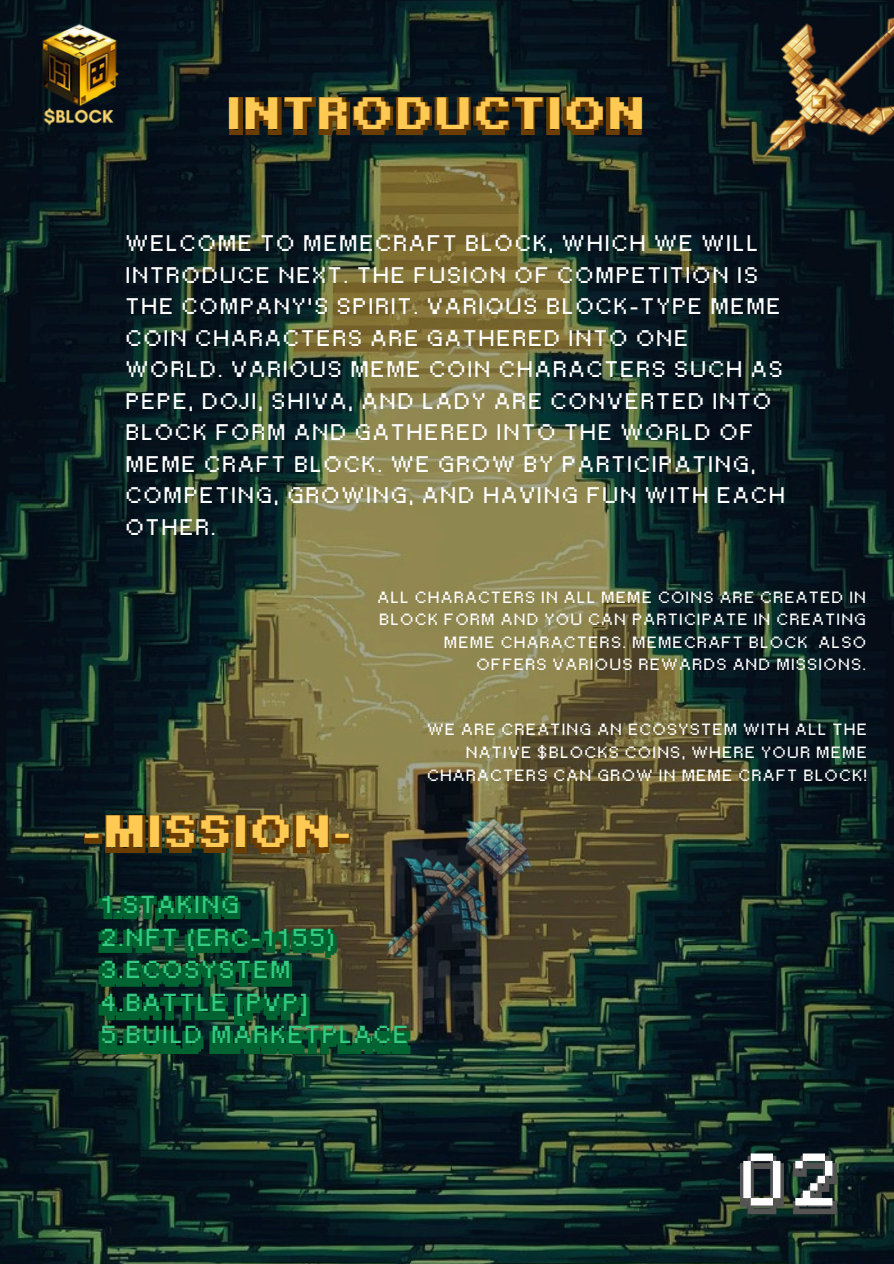
<style>
.page{position:relative;width:894px;height:1264px;background:#fff}
.page>*{position:absolute;margin:0;border:0;box-sizing:border-box;transform-origin:0 0}
.t1{font:74.25px "SCR N Sev Reg";color:#fff}
.t2{font:45px "SCR N Sev Bd Reg";letter-spacing:.07em;color:#ffca53}
.t3{font:24.45px/32.7px "SCR N Sev Reg";color:#34cb81}
.t4{font:22.5px/31.5px "SCR N Sev Reg";color:#fff}
.t5{font:16.2px/22.5px "SCR N Sev Reg";color:#fff;text-align:right}
</style>
<div class="page">
<img style="left:0;top:0;width:893px;height:1263px">
<img style="left:750px;top:0;width:143px;height:183px">
<img style="left:367px;top:798px;width:182px;height:183px">
<img style="left:83px;top:815px;width:269px;height:37px">
<img style="left:92px;top:888px;width:325px;height:173px">
<img style="left:226px;top:98px;width:418px;height:37px">
<img style="left:740px;top:1155px;width:95px;height:59px">
<img style="left:0;top:19px;width:162px;height:123px">
<p class="t2" style="left:229px;top:87px;width:419px">INTRODUCTION</p>
<p class="t4" style="left:127px;top:228px;width:662px">WELCOME TO MEMECRAFT BLOCK, WHICH WE WILL INTRODUCE NEXT. THE FUSION OF COMPETITION IS THE COMPANY'S SPIRIT. VARIOUS BLOCK-TYPE MEME COIN CHARACTERS ARE GATHERED INTO ONE WORLD. VARIOUS MEME COIN CHARACTERS SUCH AS PEPE, DOJI, SHIVA, AND LADY ARE CONVERTED INTO BLOCK FORM AND GATHERED INTO THE WORLD OF MEME CRAFT BLOCK. WE GROW BY PARTICIPATING, COMPETING, GROWING, AND HAVING FUN WITH EACH OTHER.</p>
<p class="t5" style="left:378px;top:586px;width:491px">ALL CHARACTERS IN ALL MEME COINS ARE CREATED IN BLOCK FORM AND YOU CAN PARTICIPATE IN CREATING MEME CHARACTERS. MEMECRAFT BLOCK ALSO OFFERS VARIOUS REWARDS AND MISSIONS.</p>
<p class="t2" style="left:85px;top:804px;width:265px">-MISSION-</p>
<h2 class="t3" style="left:102px;top:888px;width:310px">1.STAKING<br>2.NFT (ERC-1155)<br>3.ECOSYSTEM<br>4.BATTLE [PVP]<br>5.BUILD MARKETPLACE</h2>
<h1 class="t5" style="left:428px;top:718px;width:442px">WE ARE CREATING AN ECOSYSTEM WITH ALL THE</h1>
<p class="t5" style="left:467px;top:741px;width:403px">NATIVE $BLOCKS COINS, WHERE YOUR MEME</p>
<p class="t5" style="left:428px;top:764px;width:442px">CHARACTERS CAN GROW IN MEME CRAFT BLOCK!</p>
<p class="t1" style="left:743px;top:1134px;width:105px">02</p>
</div>
